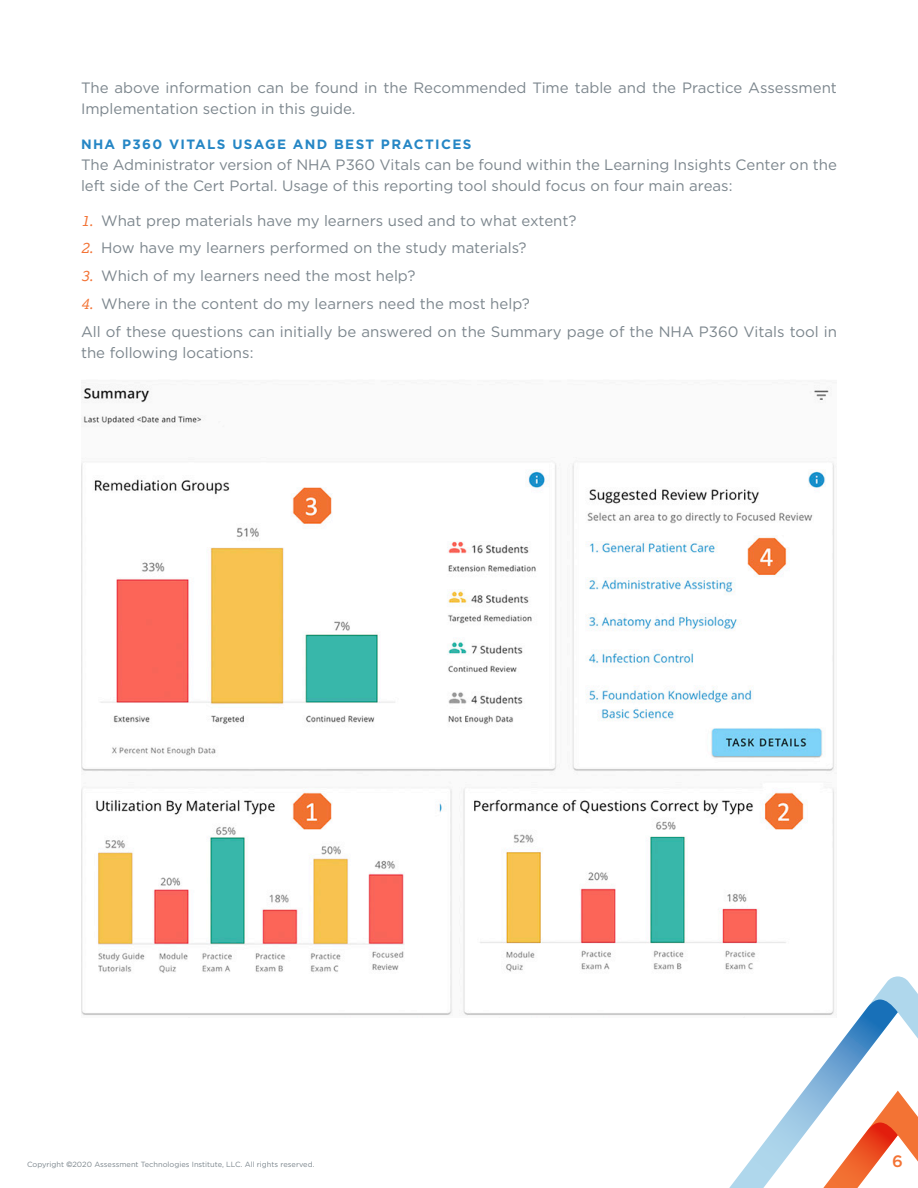
<style>
.page{position:relative;width:918px;height:1188px;background:#fff}
.page>*{position:absolute;margin:0;border:0;box-sizing:border-box;transform-origin:0 0}
.t1{font:500 16.5px "Gotham Rounded";color:#f37334}
.Body-justified-8{font:15px/21px "Gotham";color:#7c868d}
.Head-3-caps-8{font:700 13.5px "Gotham";letter-spacing:.1em;color:#2586c5}
.t2{font:7.5px "Gotham";color:#7c868d}
.s1{font-family:"Lexia";font-style:italic;color:#f37335}
.s2{font-family:"Avenir LT Std";font-weight:500}
</style>
<div class="page">
<svg style="left:729px;top:976px;width:189px;height:212px"></svg>
<img style="left:81px;top:387px;width:756px;height:631px">
<p class="Body-justified-8" style="left:81px;top:77px;width:757px">The above information can be found in the Recommended Time table and the Practice Assessment<br>Implementation section in this guide.</p>
<p class="Head-3-caps-8" style="left:81px;top:136px;width:392px">NHA P360 VITALS USAGE AND BEST PRACTICES</p>
<p class="Body-justified-8" style="left:81px;top:154px;width:757px">The Administrator version of NHA P360 Vitals can be found within the Learning Insights Center on the left side of the Cert Portal. Usage of this reporting tool should focus on four main areas:</p>
<p class="Body-justified-8" style="left:81px;top:210px;width:497px"><span class="s1">1.</span> What prep materials have my learners used and to what extent?</p>
<p class="Body-justified-8" style="left:81px;top:237px;width:447px"><span class="s1">2.</span> How have my learners performed on the study materials?</p>
<p class="Body-justified-8" style="left:81px;top:265px;width:336px"><span class="s1">3.</span> Which of my learners need the most help?</p>
<p class="Body-justified-8" style="left:81px;top:293px;width:450px"><span class="s1">4.</span> Where in the content do my learners need the most help?</p>
<p class="Body-justified-8" style="left:81px;top:321px;width:758px">All of these questions can initially be answered on the Summary page of the NHA P360 Vitals tool in the following locations:</p>
<p class="t2" style="left:27px;top:1160px;width:289px">Copyright <span class="s2">©</span>2020 Assessment Technologies Institute, LLC. All rights reserved.</p>
<p class="t1" style="left:892px;top:1149px;width:12px">6</p>
</div>
